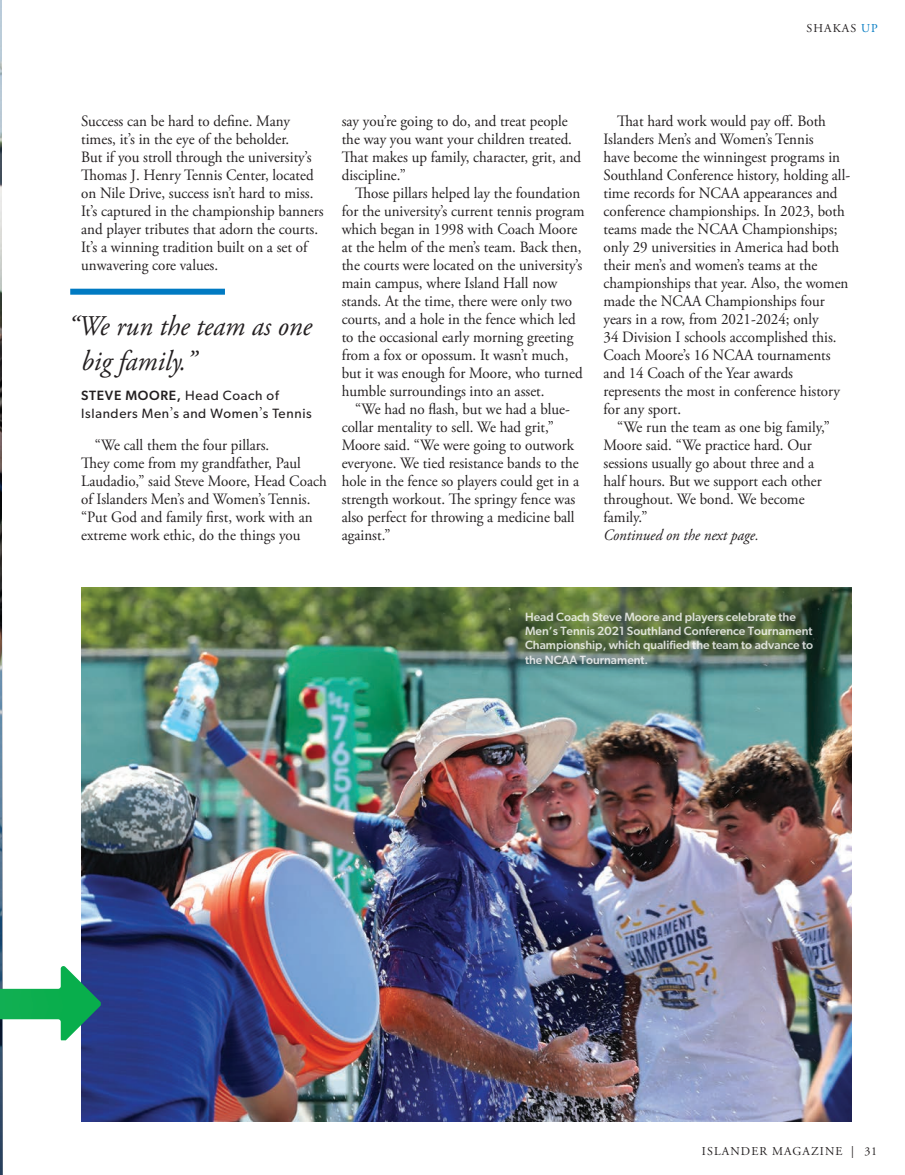
<style>
.page{position:relative;width:905px;height:1175px;background:#fff}
.page>*{position:absolute;margin:0;border:0;box-sizing:border-box;transform-origin:0 0}
.Pull_Quote{font:italic 28.5px/34.2px "Adobe Garamond Pro";color:#231f20}
._2023_Paragraph_Style{font:15.75px/18px "Adobe Garamond Pro";color:#231f20;scale:.95 1}
._2023_Paragraph_Style_Begin{font:15.75px/18px "Adobe Garamond Pro";color:#231f20;scale:.95 1}
._2023_Paragraph_Style_Begin-2{font:italic 15.75px "Adobe Garamond Pro";color:#231f20;scale:.95 1}
.t1{font:13.5px/17.2px "Gibson";letter-spacing:.05em;color:#231f20}
.t2{font:500 12px/14.4px "Gibson";color:#fff}
.Folio{font:12px "Adobe Garamond Pro";letter-spacing:.09em;color:#231f20}
.s1{color:#007ac2}
.s2{font-weight:500}
.s3{font-family:"Adobe Garamond Pro";font-size:15.75px}
</style>
<div class="page">
<img style="left:82px;top:587px;width:769px;height:534px">
<img style="left:0;top:0;width:2px;height:569px">
<hr style="left:0;top:569px;width:3px;height:605px;background:#09213e">
<div style="left:70px;top:289px;width:155px;height:6px;background:#007ac2"></div>
<img style="left:0;top:966px;width:101px;height:74px">
<p class="Folio" style="left:806px;top:21px;width:73px">SHAKAS <span class="s1">UP</span></p>
<p class="_2023_Paragraph_Style_Begin" style="left:81px;top:113px;width:257px">Success can be hard to define. Many times, it’s in the eye of the beholder.<br>But if you stroll through the university’s Thomas J. Henry Tennis Center, located on Nile Drive, success isn’t hard to miss.<br>It’s captured in the championship banners and player tributes that adorn the courts.<br>It’s a winning tradition built on a set of unwavering core values.</p>
<p class="Pull_Quote" style="left:81px;top:310px;width:232px;text-indent:-14px">“We run the team as one big family.”</p>
<p class="t1" style="left:81px;top:387px;width:232px"><span class="s2">STEVE MOORE,</span> Head Coach of<br>Islanders Men<span class="s3">’</span>s and Women<span class="s3">’</span>s Tennis</p>
<p class="_2023_Paragraph_Style" style="left:81px;top:437px;width:260px;text-indent:13px">“We call them the four pillars.<br>They come from my grandfather, Paul Laudadio,” said Steve Moore, Head Coach of Islanders Men’s and Women’s Tennis. “Put God and family first, work with an extreme work ethic, do the things you</p>
<p class="_2023_Paragraph_Style" style="left:342px;top:113px;width:254px">say you’re going to do, and treat people the way you want your children treated.<br>That makes up family, character, grit, and discipline.”</p>
<p class="_2023_Paragraph_Style" style="left:342px;top:185px;width:257px;text-indent:13px">Those pillars helped lay the foundation for the university’s current tennis program which began in 1998 with Coach Moore at the helm of the men’s team. Back then, the courts were located on the university’s main campus, where Island Hall now stands. At the time, there were only two courts, and a hole in the fence which led to the occasional early morning greeting from a fox or opossum. It wasn’t much, but it was enough for Moore, who turned humble surroundings into an asset.</p>
<p class="_2023_Paragraph_Style" style="left:342px;top:401px;width:251px;text-indent:13px">“We had no flash, but we had a blue&shy;collar mentality to sell. We had grit,” Moore said. “We were going to outwork everyone. We tied resistance bands to the hole in the fence so players could get in a strength workout. The springy fence was also perfect for throwing a medicine ball against.”</p>
<p class="_2023_Paragraph_Style" style="left:603px;top:113px;width:261px;text-indent:13px">That hard work would pay off. Both Islanders Men’s and Women’s Tennis<br>have become the winningest programs in Southland Conference history, holding all&shy;time records for NCAA appearances and conference championships. In 2023, both teams made the NCAA Championships; only 29 universities in America had both their men’s and women’s teams at the championships that year. Also, the women made the NCAA Championships four years in a row, from 2021-2024; only<br>34 Division I schools accomplished this.<br>Coach Moore’s 16 NCAA tournaments and 14 Coach of the Year awards represents the most in conference history for any sport.</p>
<p class="_2023_Paragraph_Style" style="left:603px;top:419px;width:240px;text-indent:13px">“We run the team as one big family,”<br>Moore said. “We practice hard. Our sessions usually go about three and a half hours. But we support each other throughout. We bond. We become family.”</p>
<p class="_2023_Paragraph_Style_Begin-2" style="left:603px;top:526px;width:165px">Continued on the next page.</p>
<p class="t2" style="left:525px;top:609px;width:289px">Head Coach Steve Moore and players celebrate the Men’s Tennis 2021 Southland Conference Tournament Championship, which qualified the team to advance to the NCAA Tournament.</p>
<p class="Folio" style="left:702px;top:1144px;width:177px">ISLANDER MAGAZINE | 31</p>
</div>
